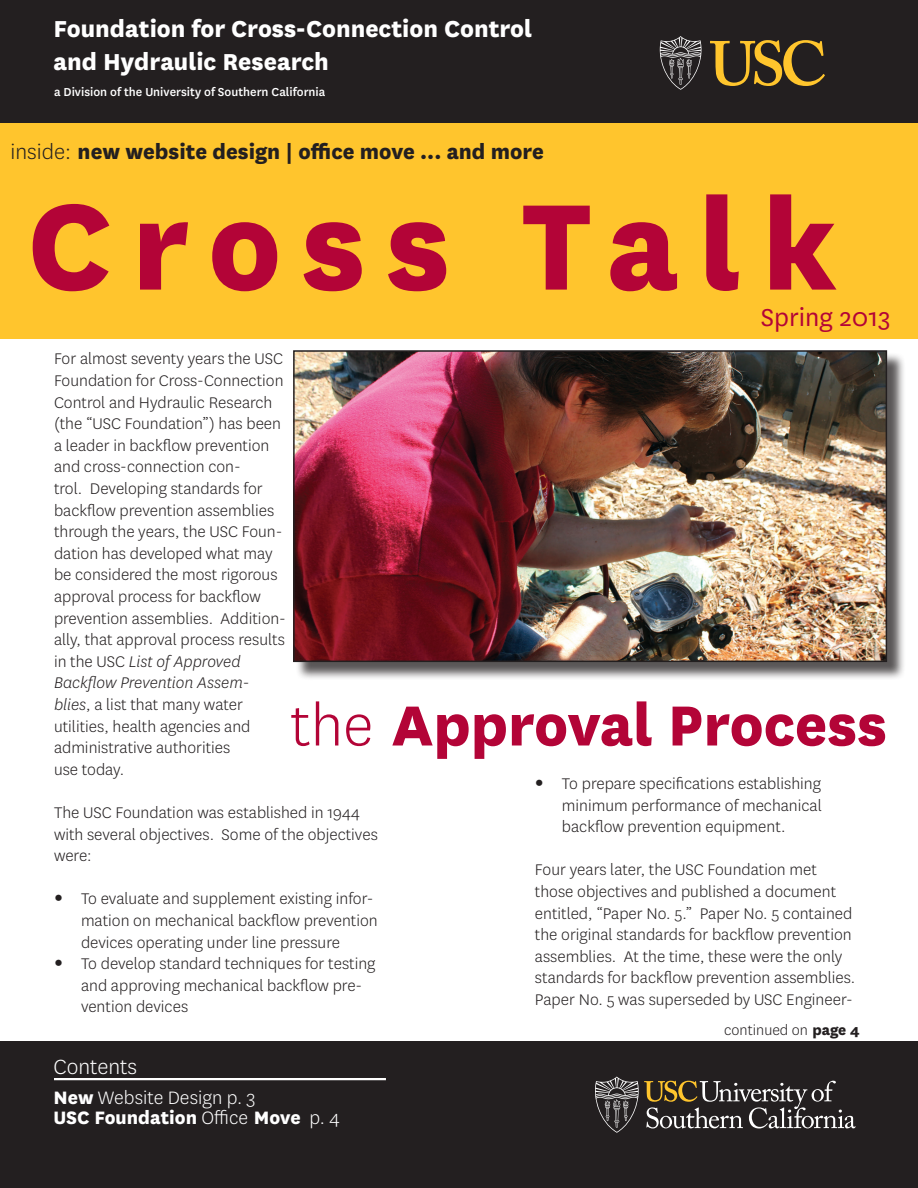
<style>
.page{position:relative;width:918px;height:1188px;background:#fff}
.page>*{position:absolute;margin:0;border:0;box-sizing:border-box;transform-origin:0 0}
.t1{font:800 142.5px "National";letter-spacing:.14em;color:#b30437}
.t2{font:800 66px "National";color:#b30437}
.t3{font:28.5px "National";color:#b30437}
.t4{font:800 27px "National";color:#fff}
.t5{font:800 24px "National";color:#231f20}
.t6{font:300 24px "National";color:#fff}
.t7{font:800 21px "National";color:#fff}
.t8{font:300 21px "National";color:#fff}
.t9{font:300 18px/21.6px "National";color:#231f20}
.t10{font:300 16.5px "National";color:#231f20}
.t11{font:500 13.5px "National";color:#fff}
.s1{font-weight:300}
.s2{font-style:italic}
.s3{font-family:"Caslon Five Forty";font-weight:400}
.s4{font-weight:800}
</style>
<div class="page">
<div style="left:0;top:1041px;width:918px;height:147px;background:#231f20"></div>
<div style="left:0;top:0;width:918px;height:164px;background:#231f20"></div>
<hr style="left:54px;top:1078px;width:332px;height:2px;background:#fff">
<svg style="left:710px;top:40px;width:115px;height:46px"></svg>
<svg style="left:660px;top:36px;width:41px;height:54px"></svg>
<svg style="left:595px;top:1077px;width:261px;height:56px"></svg>
<div style="left:0;top:123px;width:918px;height:216px;background:#ffc52d"></div>
<div style="left:295px;top:352px;width:611px;height:329px;background:#231f20;opacity:.75"></div>
<img style="left:296px;top:353px;width:588px;height:306px">
<div style="left:293px;top:350px;width:594px;height:312px;border:2px solid #231f20"></div>
<p class="t4" style="left:53px;top:10px;width:480px">Foundation for Cross-Connection Control</p>
<p class="t4" style="left:53px;top:42px;width:277px">and Hydraulic Research</p>
<p class="t11" style="left:54px;top:82px;width:273px">a Division of the University of Southern California</p>
<p class="t5" style="left:10px;top:134px;width:535px"><span class="s1">inside:</span> new website design | office move ... and more</p>
<p class="t1" style="left:27px;top:143px;width:812px">Cross Talk</p>
<p class="t3" style="left:761px;top:299px;width:132px">Spring 2013</p>
<p class="t9" style="left:54px;top:348px;width:234px">For almost seventy years the USC<br>Foundation for Cross-Connection<br>Control and Hydraulic Research (the “USC Foundation”) has been a leader in backflow prevention and cross-connection con-<br>trol. Developing standards for backflow prevention assemblies through the years, the USC Foun&shy;dation has developed what may be considered the most rigorous approval process for backflow prevention assemblies. Addition&shy;ally, that approval process results in the USC <span class="s2">List of Approved<br>Backflow Prevention Assem&shy;blies</span>, a list that many water utilities, health agencies and administrative authorities<br>use today.</p>
<p class="t9" style="left:54px;top:801px;width:325px">The USC Foundation was established in 1944 with several objectives. Some of the objectives were:</p>
<p class="t9" style="left:81px;top:888px;width:298px;text-indent:-27px"><span class="s3">•</span> To evaluate and supplement existing infor&shy;mation on mechanical backflow prevention devices operating under line pressure</p>
<p class="t9" style="left:81px;top:952px;width:296px;text-indent:-27px"><span class="s3">•</span> To develop standard techniques for testing and approving mechanical backflow pre&shy;vention devices</p>
<p class="t2" style="left:291px;top:678px;width:598px"><span class="s1">the</span> Approval Process</p>
<p class="t9" style="left:562px;top:772px;width:261px;text-align:justify;text-indent:-27px"><span class="s3">•</span> To prepare specifications establishing minimum performance of mechanical backflow prevention equipment.</p>
<p class="t9" style="left:535px;top:859px;width:322px">Four years later, the USC Foundation met those objectives and published a document entitled, “Paper No. 5.” Paper No. 5 contained the original standards for backflow prevention assemblies. At the time, these were the only standards for backflow prevention assemblies.<br>Paper No. 5 was superseded by USC Engineer-</p>
<p class="t6" style="left:53px;top:1052px;width:85px">Contents</p>
<p class="t7" style="left:53px;top:1103px;width:288px">USC Foundation <span class="s1">Office</span> Move <span class="s1">p. 4</span></p>
<p class="t8" style="left:53px;top:1084px;width:204px"><span class="s4">New</span> Website Design p. 3</p>
<p class="t10" style="left:724px;top:1019px;width:137px">continued on <span class="s4">page 4</span></p>
</div>
